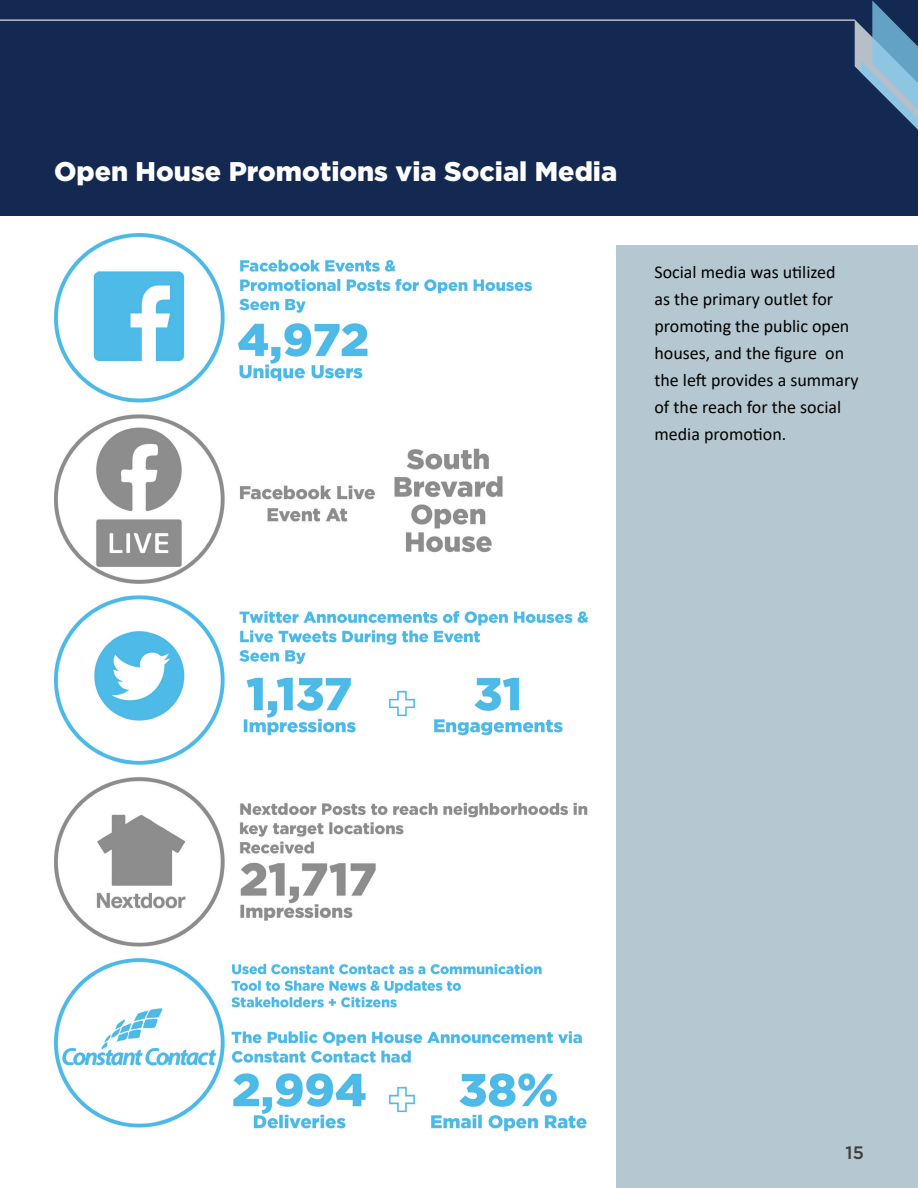
<style>
.page{position:relative;width:918px;height:1188px;background:#fff}
.page>*{position:absolute;margin:0;border:0;box-sizing:border-box;transform-origin:0 0}
.Title_2{font:900 27px "Gotham";color:#fff}
.Normal_text{font:18px/27px "Calibri";color:#000}
.t1{font:500 18px "Gotham";color:#3e3e3f}
</style>
<div class="page">
<div style="left:616px;top:246px;width:302px;height:942px;background:#b5c7d1"></div>
<div style="left:0;top:0;width:918px;height:216px;background:#132952"></div>
<img style="left:54px;top:233px;width:535px;height:899px">
<svg style="left:855px;top:0;width:63px;height:130px"></svg>
<hr style="left:0;top:19px;width:855px;height:2px;background:#f0f0f0">
<p class="Title_2" style="left:54px;top:153px;width:565px">Open House Promotions via Social Media</p>
<p class="Normal_text" style="left:654px;top:258px;width:206px">Social media was utilized<br>as the primary outlet for promoting the public open houses, and the figure on the left provides a summary of the reach for the social media promotion.</p>
<p class="t1" style="left:846px;top:1141px;width:20px">15</p>
</div>
